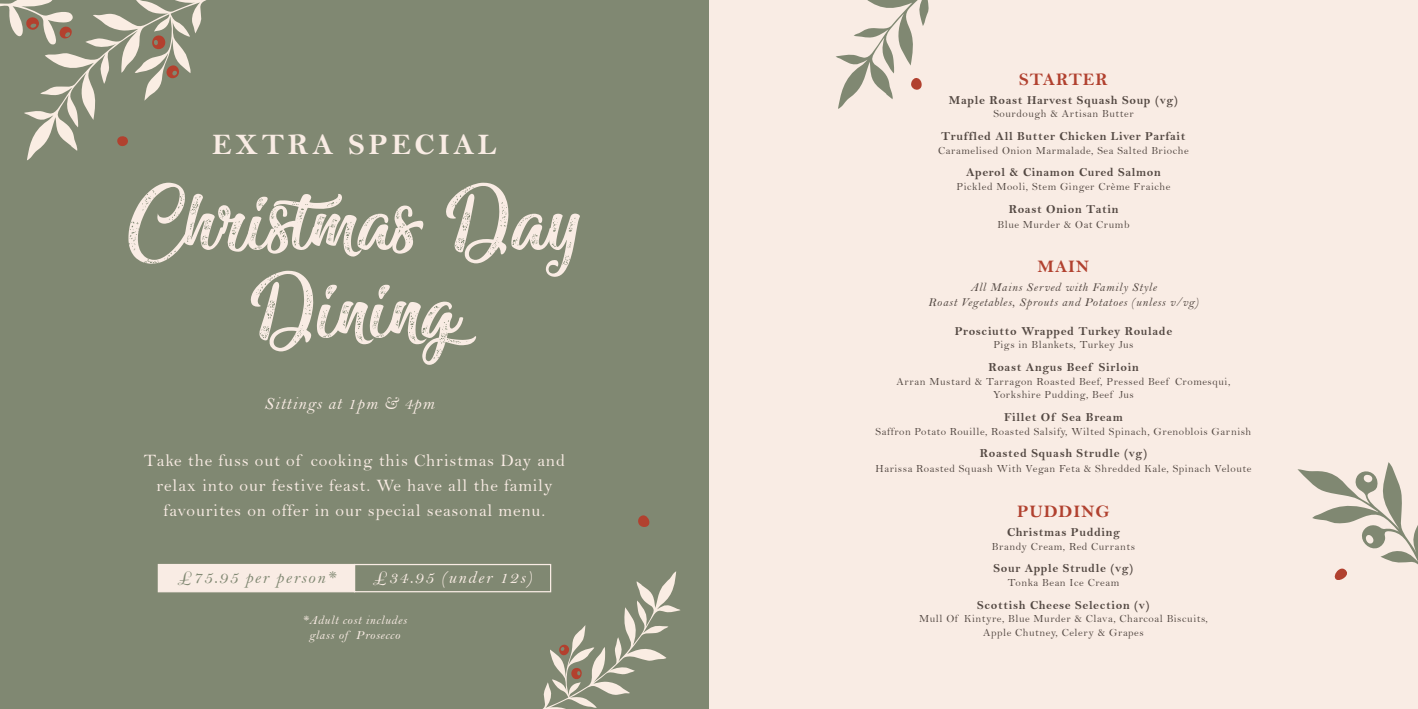
<style>
.page{position:relative;width:1418px;height:709px;background:#fff}
.page>*{position:absolute;margin:0;border:0;box-sizing:border-box;transform-origin:0 0}
.t1{font:110px/88px "Miraculous&Christmas";letter-spacing:.02em;color:#f9ece4;text-align:center}
.t2{font:30px "Bell MT Bold";letter-spacing:.12em;color:#f9ece4}
.t3{font:17.75px "Bell MT Bold";letter-spacing:.05em;color:#b1412f}
.t4{font:17.5px/25px "Bell";letter-spacing:.05em;color:#f9ece4;text-align:center}
.t5{font:17.5px "Bell MT Italic";letter-spacing:.05em;color:#f9ece4}
.t6{font:17.5px "Bell MT Italic";letter-spacing:.09em;color:#808872}
.t7{font:17.5px "Bell MT Italic";letter-spacing:.09em;color:#f9ece4}
.t8{font:12.5px/15px "Bell MT Italic";letter-spacing:.05em;color:#f9ece4;text-align:center}
.t9{font:12.25px "Bell MT Bold";letter-spacing:.05em;color:#534842}
.t10{font:12.25px/15px "Bell MT Italic";letter-spacing:.05em;color:#534842;text-align:center}
.t11{font:10.88px/13.6px "Bell";letter-spacing:.05em;color:#534842;text-align:center}
</style>
<div class="page">
<div style="left:709px;top:0;width:708px;height:709px;background:#f9ece4"></div>
<div style="left:0;top:0;width:709px;height:709px;background:#808872"></div>
<div style="left:158px;top:564px;width:197px;height:28px;background:#f9ece4"></div>
<div style="left:354px;top:564px;width:197px;height:28px;border:1px solid #f9ece4"></div>
<svg style="left:527px;top:571px;width:153px;height:138px"></svg>
<svg style="left:638px;top:515px;width:12px;height:12px"></svg>
<svg style="left:0;top:0;width:206px;height:160px"></svg>
<svg style="left:836px;top:0;width:93px;height:109px"></svg>
<svg style="left:1297px;top:462px;width:120px;height:118px"></svg>
<h2 class="t2" style="left:212px;top:127px;width:286px">EXTRA SPECIAL</h2>
<h1 class="t1" style="left:127px;top:182px;width:457px">Christmas Day<br>Dining</h1>
<h3 class="t5" style="left:264px;top:393px;width:172px">Sittings at 1pm &amp; 4pm</h3>
<h3 class="t4" style="left:144px;top:448px;width:422px">Take the fuss out of cooking this Christmas Day and relax into our festive feast. We have all the family favourites on offer in our special seasonal menu.</h3>
<h3 class="t6" style="left:177px;top:566px;width:160px">£75.95 per person*</h3>
<h3 class="t7" style="left:373px;top:566px;width:161px">£34.95 (under 12s)</h3>
<p class="t8" style="left:302px;top:612px;width:106px">*Adult cost includes glass of Prosecco</p>
<h3 class="t3" style="left:1019px;top:69px;width:90px">STARTER</h3>
<p class="t9" style="left:948px;top:92px;width:231px">Maple Roast Harvest Squash Soup (vg)</p>
<p class="t11" style="left:993px;top:107px;width:142px">Sourdough &amp; Artisan Butter</p>
<p class="t9" style="left:941px;top:129px;width:246px">Truffled All Butter Chicken Liver Parfait</p>
<p class="t11" style="left:938px;top:143px;width:252px">Caramelised Onion Marmalade, Sea Salted Brioche</p>
<p class="t9" style="left:966px;top:165px;width:196px">Aperol &amp; Cinamon Cured Salmon</p>
<p class="t11" style="left:956px;top:179px;width:215px">Pickled Mooli, Stem Ginger Crème Fraiche</p>
<p class="t9" style="left:1008px;top:201px;width:111px">Roast Onion Tatin</p>
<p class="t11" style="left:997px;top:217px;width:133px">Blue Murder &amp; Oat Crumb</p>
<h3 class="t3" style="left:1037px;top:256px;width:53px">MAIN</h3>
<p class="t10" style="left:928px;top:280px;width:272px">All Mains Served with Family Style<br>Roast Vegetables, Sprouts and Potatoes (unless v/vg)</p>
<p class="t9" style="left:954px;top:324px;width:219px">Prosciutto Wrapped Turkey Roulade</p>
<p class="t11" style="left:993px;top:338px;width:142px">Pigs in Blankets, Turkey Jus</p>
<p class="t9" style="left:988px;top:360px;width:152px">Roast Angus Beef Sirloin</p>
<p class="t11" style="left:896px;top:374px;width:335px">Arran Mustard &amp; Tarragon Roasted Beef, Pressed Beef Cromesqui,<br>Yorkshire Pudding, Beef Jus</p>
<p class="t9" style="left:1004px;top:410px;width:120px">Fillet Of Sea Bream</p>
<p class="t11" style="left:875px;top:424px;width:377px">Saffron Potato Rouille, Roasted Salsify, Wilted Spinach, Grenoblois Garnish</p>
<p class="t9" style="left:979px;top:446px;width:169px">Roasted Squash Strudle (vg)</p>
<p class="t11" style="left:875px;top:462px;width:377px">Harissa Roasted Squash With Vegan Feta &amp; Shredded Kale, Spinach Veloute</p>
<h3 class="t3" style="left:1017px;top:501px;width:94px">PUDDING</h3>
<p class="t9" style="left:1007px;top:525px;width:114px">Christmas Pudding</p>
<p class="t11" style="left:991px;top:539px;width:145px">Brandy Cream, Red Currants</p>
<p class="t9" style="left:993px;top:561px;width:141px">Sour Apple Strudle (vg)</p>
<p class="t11" style="left:1007px;top:575px;width:113px">Tonka Bean Ice Cream</p>
<p class="t9" style="left:977px;top:597px;width:174px">Scottish Cheese Selection (v)</p>
<p class="t11" style="left:919px;top:612px;width:290px">Mull Of Kintyre, Blue Murder &amp; Clava, Charcoal Biscuits,<br>Apple Chutney, Celery &amp; Grapes</p>
</div>
